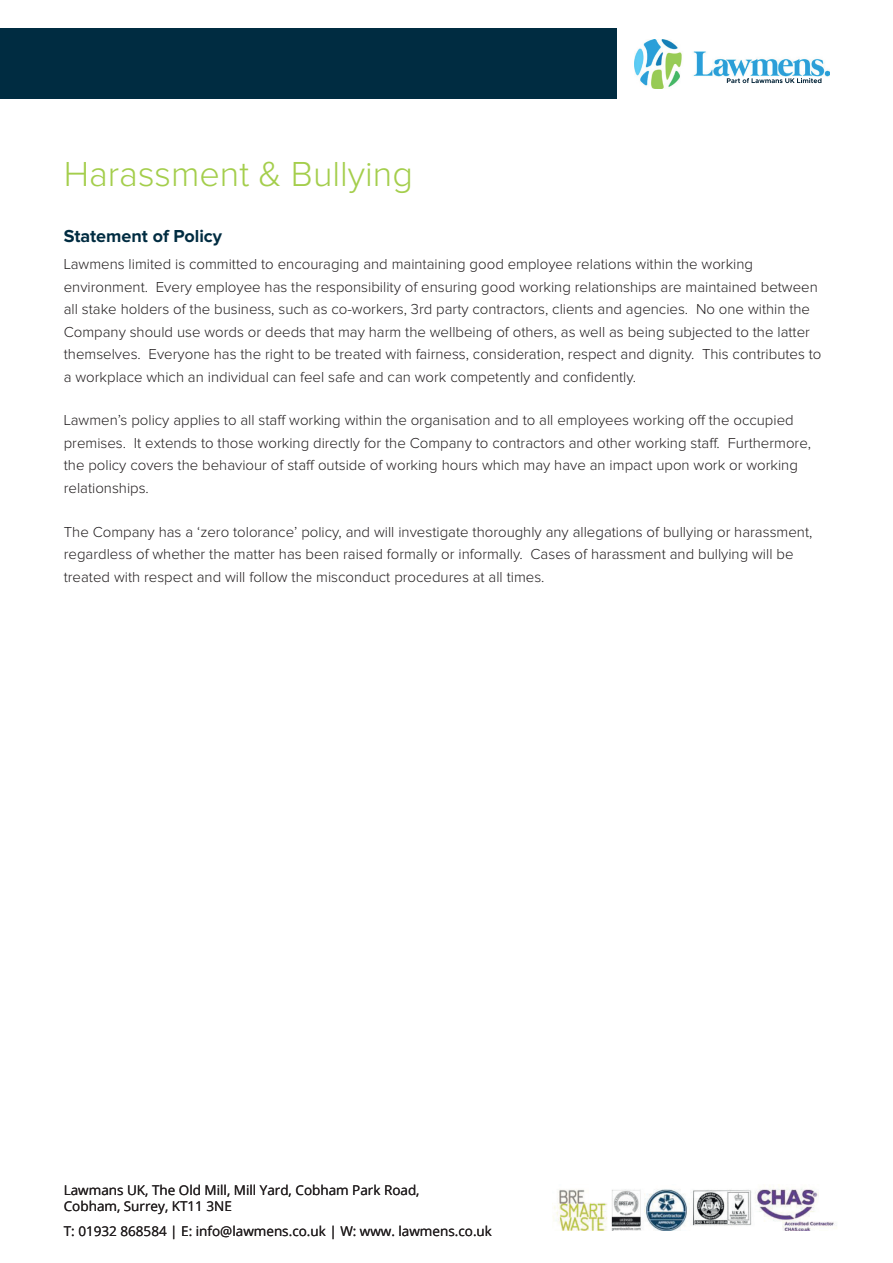
<style>
.page{position:relative;width:893px;height:1263px;background:#fff}
.page>*{position:absolute;margin:0;border:0;box-sizing:border-box;transform-origin:0 0}
.t1{font:300 36px "Proxima Nova";color:#a4ce4c}
.t2{font:700 18px "Proxima Nova";color:#002c41}
.t3{font:300 15px/22.5px "Proxima Nova";color:#231f20}
.t4{font:13.5px/16.2px "Open Sans";color:#231f20}
</style>
<div class="page">
<img style="left:552px;top:1186px;width:285px;height:45px">
<img style="left:634px;top:39px;width:195px;height:49px">
<img style="left:727px;top:78px;width:94px;height:5px">
<div style="left:0;top:29px;width:617px;height:70px;background:#002c41"></div>
<h1 class="t1" style="left:64px;top:157px;width:351px">Harassment &amp; Bullying</h1>
<p class="t2" style="left:64px;top:228px;width:160px">Statement of Policy</p>
<p class="t3" style="left:64px;top:253px;width:759px">Lawmens limited is committed to encouraging and maintaining good employee relations within the working environment. Every employee has the responsibility of ensuring good working relationships are maintained between all stake holders of the business, such as co-workers, 3rd party contractors, clients and agencies. No one within the Company should use words or deeds that may harm the wellbeing of others, as well as being subjected to the latter themselves. Everyone has the right to be treated with fairness, consideration, respect and dignity. This contributes to a workplace which an individual can feel safe and can work competently and confidently.</p>
<p class="t3" style="left:64px;top:410px;width:749px">Lawmen’s policy applies to all staff working within the organisation and to all employees working off the occupied premises. It extends to those working directly for the Company to contractors and other working staff. Furthermore, the policy covers the behaviour of staff outside of working hours which may have an impact upon work or working relationships.</p>
<p class="t3" style="left:64px;top:521px;width:750px">The Company has a ‘zero tolorance’ policy, and will investigate thoroughly any allegations of bullying or harassment, regardless of whether the matter has been raised formally or informally. Cases of harassment and bullying will be treated with respect and will follow the misconduct procedures at all times.</p>
<p class="t4" style="left:64px;top:1181px;width:357px">Lawmans UK, The Old Mill, Mill Yard, Cobham Park Road,<br>Cobham, Surrey, KT11 3NE</p>
<p class="t4" style="left:64px;top:1222px;width:430px">T: 01932 868584 | E: info@lawmens.co.uk | W: www. lawmens.co.uk</p>
</div>
